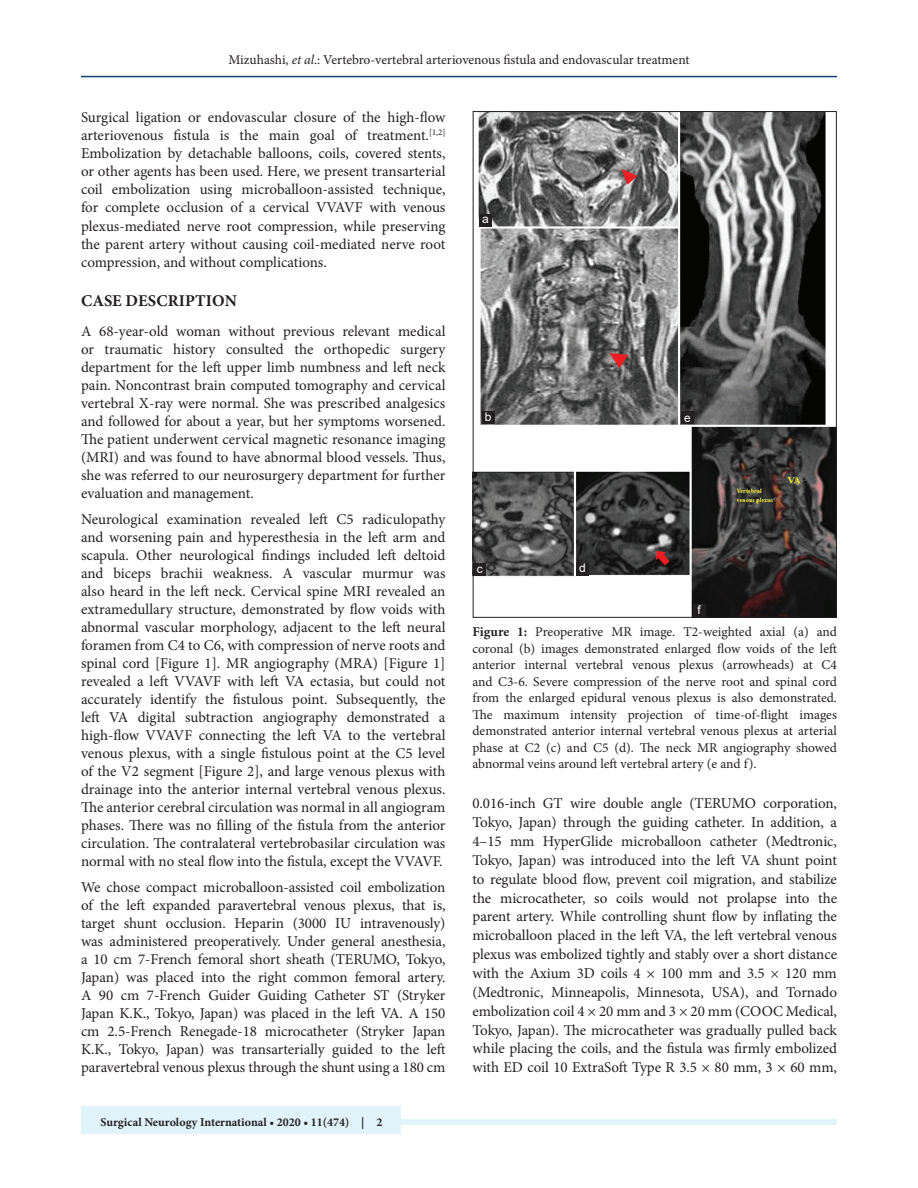
<style>
.page{position:relative;width:918px;height:1188px;background:#fff}
.page>*{position:absolute;margin:0;border:0;box-sizing:border-box;transform-origin:0 0}
.t1{font:700 16.5px "Minion Pro";letter-spacing:.01em;color:#231f20}
.TX{font:15px/18px "Minion Pro";letter-spacing:-.005em;color:#231f20;text-align:justify}
.FGC{font:13.5px/16.5px "Minion Pro";letter-spacing:-.005em;color:#231f20;text-align:justify}
.JF{font:700 12px "Minion Pro";color:#231f20}
.LABEL{font:12px "Arial";color:#fff}
.s1{font-style:italic}
.s2{font-weight:700}
</style>
<div class="page">
<hr style="left:81px;top:76px;width:756px;height:1px;background:#164077">
<div style="left:81px;top:1119px;width:756px;height:6px;background:#e1f4fc"></div>
<div style="left:81px;top:1106px;width:319px;height:28px;background:#e1f4fc"></div>
<img style="left:475px;top:113px;width:360px;height:503px">
<div style="left:576px;top:563px;width:13px;height:13px;background:#231f20"></div>
<div style="left:473px;top:563px;width:13px;height:13px;background:#231f20"></div>
<div style="left:681px;top:411px;width:13px;height:13px;background:#231f20"></div>
<div style="left:482px;top:412px;width:13px;height:12px;background:#231f20"></div>
<div style="left:479px;top:214px;width:13px;height:13px;background:#231f20"></div>
<div style="left:693px;top:604px;width:13px;height:13px;background:#231f20"></div>
<p class="FGC" style="left:228px;top:51px;width:463px">Mizuhashi, <span class="s1">et al</span>.: Vertebro-vertebral arteriovenous fistula and endovascular treatment</p>
<p class="TX" style="left:81px;top:109px;width:366px">Surgical ligation or endovascular closure of the high-flow arteriovenous fistula is the main goal of treatment.<sup>[1,2] </sup>Embolization by detachable balloons, coils, covered stents, or other agents has been used. Here, we present transarterial coil embolization using microballoon-assisted technique, for complete occlusion of a cervical VVAVF with venous plexus-mediated nerve root compression, while preserving the parent artery without causing coil-mediated nerve root compression, and without complications.</p>
<h1 class="t1" style="left:81px;top:289px;width:157px">CASE DESCRIPTION</h1>
<p class="TX" style="left:81px;top:322px;width:366px">A 68-year-old woman without previous relevant medical or traumatic history consulted the orthopedic surgery department for the left upper limb numbness and left neck pain. Noncontrast brain computed tomography and cervical vertebral X-ray were normal. She was prescribed analgesics and followed for about a year, but her symptoms worsened.<br>The patient underwent cervical magnetic resonance imaging (MRI) and was found to have abnormal blood vessels. Thus, she was referred to our neurosurgery department for further evaluation and management.</p>
<p class="TX" style="left:81px;top:510px;width:366px">Neurological examination revealed left C5 radiculopathy and worsening pain and hyperesthesia in the left arm and scapula. Other neurological findings included left deltoid and biceps brachii weakness. A vascular murmur was also heard in the left neck. Cervical spine MRI revealed an extramedullary structure, demonstrated by flow voids with abnormal vascular morphology, adjacent to the left neural foramen from C4 to C6, with compression of nerve roots and spinal cord [Figure 1]. MR angiography (MRA) [Figure 1] revealed a left VVAVF with left VA ectasia, but could not accurately identify the fistulous point. Subsequently, the left VA digital subtraction angiography demonstrated a high‑flow VVAVF connecting the left VA to the vertebral venous plexus, with a single fistulous point at the C5 level of the V2 segment [Figure 2], and large venous plexus with drainage into the anterior internal vertebral venous plexus.<br>The anterior cerebral circulation was normal in all angiogram phases. There was no filling of the fistula from the anterior circulation. The contralateral vertebrobasilar circulation was normal with no steal flow into the fistula, except the VVAVF.</p>
<p class="TX" style="left:81px;top:878px;width:366px">We chose compact microballoon-assisted coil embolization of the left expanded paravertebral venous plexus, that is, target shunt occlusion. Heparin (3000 IU intravenously) was administered preoperatively. Under general anesthesia, a 10 cm 7-French femoral short sheath (TERUMO, Tokyo, Japan) was placed into the right common femoral artery.<br>A 90 cm 7-French Guider Guiding Catheter ST (Stryker Japan K.K., Tokyo, Japan) was placed in the left VA. A 150 cm 2.5-French Renegade-18 microcatheter (Stryker Japan K.K., Tokyo, Japan) was transarterially guided to the left paravertebral venous plexus through the shunt using a 180 cm</p>
<p class="JF" style="left:100px;top:1113px;width:284px">Surgical Neurology International • 2020 • 11(474) | 2</p>
<p class="LABEL" style="left:482px;top:211px;width:8px">a</p>
<p class="LABEL" style="left:485px;top:409px;width:8px">b</p>
<p class="LABEL" style="left:684px;top:410px;width:8px">e</p>
<p class="LABEL" style="left:477px;top:561px;width:7px">c</p>
<p class="LABEL" style="left:579px;top:560px;width:8px">d</p>
<p class="LABEL" style="left:698px;top:602px;width:5px">f</p>
<p class="FGC" style="left:472px;top:624px;width:366px"><span class="s2">Figure 1:</span> Preoperative MR image. T2-weighted axial (a) and coronal (b) images demonstrated enlarged flow voids of the left anterior internal vertebral venous plexus (arrowheads) at C4 and C3-6. Severe compression of the nerve root and spinal cord from the enlarged epidural venous plexus is also demonstrated.<br>The maximum intensity projection of time-of-flight images demonstrated anterior internal vertebral venous plexus at arterial phase at C2 (c) and C5 (d). The neck MR angiography showed abnormal veins around left vertebral artery (e and f).</p>
<p class="TX" style="left:472px;top:794px;width:366px;line-height:18.9px">0.016-inch GT wire double angle (TERUMO corporation, Tokyo, Japan) through the guiding catheter. In addition, a 4–15 mm HyperGlide microballoon catheter (Medtronic, Tokyo, Japan) was introduced into the left VA shunt point to regulate blood flow, prevent coil migration, and stabilize the microcatheter, so coils would not prolapse into the parent artery. While controlling shunt flow by inflating the microballoon placed in the left VA, the left vertebral venous plexus was embolized tightly and stably over a short distance with the Axium 3D coils 4 × 100 mm and 3.5 × 120 mm (Medtronic, Minneapolis, Minnesota, USA), and Tornado embolization coil 4 × 20 mm and 3 × 20 mm (COOC Medical, Tokyo, Japan). The microcatheter was gradually pulled back while placing the coils, and the fistula was firmly embolized with ED coil 10 ExtraSoft Type R 3.5 × 80 mm, 3 × 60 mm,</p>
</div>
